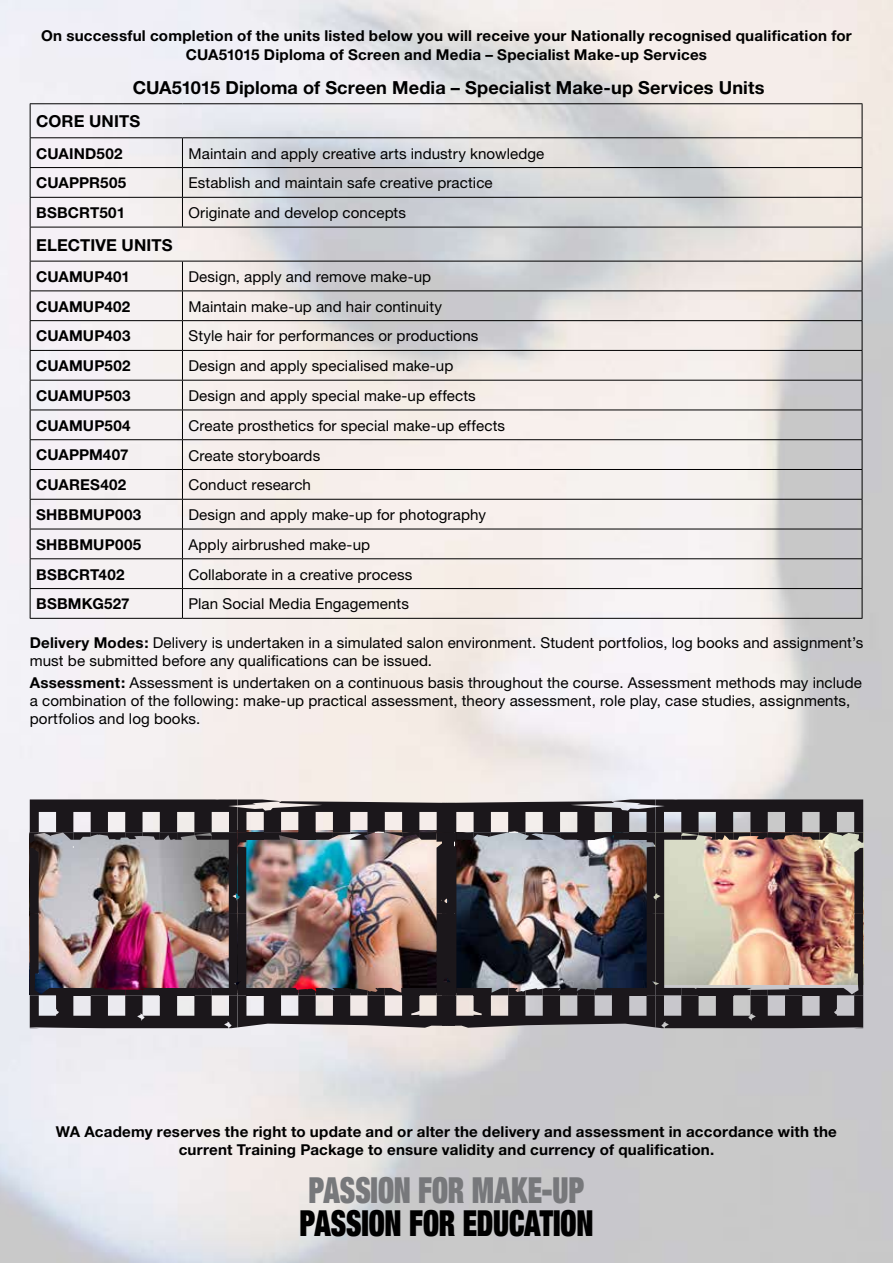
<style>
.page{position:relative;width:893px;height:1263px;background:#fff}
.page>*{position:absolute;margin:0;border:0;box-sizing:border-box;transform-origin:0 0}
.t1{font:900 expanded 36px "Helvetica Neue";letter-spacing:-.005em;color:#000;scale:.8 1}
.t2{font:900 expanded 36px "Helvetica Neue";letter-spacing:-.005em;color:#77787b;scale:.8 1}
.t3{font:700 18px "Helvetica Neue";letter-spacing:.005em;color:#000}
.t4{font:700 16.5px "Helvetica Neue";letter-spacing:.005em;color:#000}
.t5{font:15px/18px "Helvetica Neue";letter-spacing:.005em;color:#000}
.t6{font:700 15px/18px "Helvetica Neue";letter-spacing:.015em;color:#000;text-align:center}
.s1{font-weight:700}
</style>
<div class="page">
<img style="left:0;top:0;width:893px;height:1263px">
<hr style="left:30px;top:103px;width:152px;height:1px;background:#000">
<hr style="left:30px;top:104px;width:1px;height:33px;background:#000">
<hr style="left:182px;top:103px;width:680px;height:1px;background:#000">
<hr style="left:862px;top:104px;width:1px;height:33px;background:#000">
<hr style="left:30px;top:137px;width:152px;height:1px;background:#000">
<hr style="left:182px;top:137px;width:680px;height:1px;background:#000">
<hr style="left:30px;top:167px;width:152px;height:1px;background:#000">
<hr style="left:182px;top:167px;width:680px;height:1px;background:#000">
<hr style="left:30px;top:197px;width:152px;height:1px;background:#000">
<svg style="left:30px;top:138px;width:1px;height:89px"></svg>
<hr style="left:182px;top:197px;width:680px;height:1px;background:#000">
<svg style="left:182px;top:138px;width:1px;height:89px"></svg>
<svg style="left:862px;top:138px;width:1px;height:89px"></svg>
<hr style="left:30px;top:227px;width:152px;height:1px;background:#000">
<hr style="left:30px;top:227px;width:1px;height:34px;background:#000">
<hr style="left:182px;top:227px;width:680px;height:1px;background:#000">
<hr style="left:862px;top:227px;width:1px;height:34px;background:#000">
<hr style="left:30px;top:261px;width:152px;height:1px;background:#000">
<hr style="left:182px;top:261px;width:680px;height:1px;background:#000">
<hr style="left:30px;top:290px;width:152px;height:1px;background:#000">
<hr style="left:182px;top:290px;width:680px;height:1px;background:#000">
<hr style="left:30px;top:320px;width:152px;height:1px;background:#000">
<hr style="left:182px;top:320px;width:680px;height:1px;background:#000">
<hr style="left:30px;top:350px;width:152px;height:1px;background:#000">
<hr style="left:182px;top:350px;width:680px;height:1px;background:#000">
<hr style="left:30px;top:380px;width:152px;height:1px;background:#000">
<hr style="left:182px;top:380px;width:680px;height:1px;background:#000">
<hr style="left:30px;top:410px;width:152px;height:1px;background:#000">
<hr style="left:182px;top:410px;width:680px;height:1px;background:#000">
<hr style="left:30px;top:439px;width:152px;height:1px;background:#000">
<hr style="left:182px;top:439px;width:680px;height:1px;background:#000">
<hr style="left:30px;top:469px;width:152px;height:1px;background:#000">
<hr style="left:182px;top:469px;width:680px;height:1px;background:#000">
<hr style="left:30px;top:499px;width:152px;height:1px;background:#000">
<hr style="left:182px;top:499px;width:680px;height:1px;background:#000">
<hr style="left:30px;top:529px;width:152px;height:1px;background:#000">
<hr style="left:182px;top:529px;width:680px;height:1px;background:#000">
<hr style="left:30px;top:558px;width:152px;height:1px;background:#000">
<hr style="left:182px;top:558px;width:680px;height:1px;background:#000">
<hr style="left:30px;top:588px;width:152px;height:1px;background:#000">
<svg style="left:30px;top:261px;width:1px;height:357px"></svg>
<hr style="left:182px;top:588px;width:680px;height:1px;background:#000">
<svg style="left:182px;top:261px;width:1px;height:357px"></svg>
<svg style="left:862px;top:261px;width:1px;height:357px"></svg>
<hr style="left:30px;top:618px;width:152px;height:1px;background:#000">
<hr style="left:182px;top:618px;width:680px;height:1px;background:#000">
<img style="left:30px;top:799px;width:834px;height:229px">
<p class="t6" style="left:41px;top:27px;width:812px">On successful completion of the units listed below you will receive your Nationally recognised qualification for<br>CUA51015 Diploma of Screen and Media – Specialist Make-up Services</p>
<p class="t3" style="left:133px;top:76px;width:633px">CUA51015 Diploma of Screen Media – Specialist Make-up Services Units</p>
<p class="t4" style="left:36px;top:111px;width:106px">CORE UNITS</p>
<p class="t6" style="left:36px;top:144px;width:88px">CUAIND502</p>
<p class="t5" style="left:188px;top:144px;width:357px">Maintain and apply creative arts industry knowledge</p>
<p class="t6" style="left:36px;top:174px;width:92px">CUAPPR505</p>
<p class="t5" style="left:188px;top:174px;width:306px">Establish and maintain safe creative practice</p>
<p class="t6" style="left:36px;top:203px;width:90px">BSBCRT501</p>
<p class="t5" style="left:188px;top:204px;width:219px">Originate and develop concepts</p>
<p class="t4" style="left:36px;top:234px;width:138px">ELECTIVE UNITS</p>
<p class="t6" style="left:36px;top:267px;width:95px">CUAMUP401</p>
<p class="t5" style="left:188px;top:267px;width:244px">Design, apply and remove make-up</p>
<p class="t6" style="left:36px;top:297px;width:96px">CUAMUP402</p>
<p class="t5" style="left:188px;top:297px;width:255px">Maintain make-up and hair continuity</p>
<p class="t6" style="left:36px;top:327px;width:96px">CUAMUP403</p>
<p class="t5" style="left:188px;top:327px;width:291px">Style hair for performances or productions</p>
<p class="t6" style="left:36px;top:356px;width:96px">CUAMUP502</p>
<p class="t5" style="left:188px;top:357px;width:266px">Design and apply specialised make-up</p>
<p class="t6" style="left:36px;top:386px;width:96px">CUAMUP503</p>
<p class="t5" style="left:188px;top:386px;width:289px">Design and apply special make-up effects</p>
<p class="t6" style="left:36px;top:416px;width:96px">CUAMUP504</p>
<p class="t5" style="left:188px;top:416px;width:318px">Create prosthetics for special make-up effects</p>
<p class="t6" style="left:36px;top:446px;width:94px">CUAPPM407</p>
<p class="t5" style="left:188px;top:446px;width:133px">Create storyboards</p>
<p class="t6" style="left:36px;top:475px;width:92px">CUARES402</p>
<p class="t5" style="left:188px;top:476px;width:124px">Conduct research</p>
<p class="t6" style="left:36px;top:505px;width:107px">SHBBMUP003</p>
<p class="t5" style="left:188px;top:505px;width:299px">Design and apply make-up for photography</p>
<p class="t6" style="left:36px;top:535px;width:107px">SHBBMUP005</p>
<p class="t5" style="left:188px;top:535px;width:183px">Apply airbrushed make-up</p>
<p class="t6" style="left:36px;top:565px;width:90px">BSBCRT402</p>
<p class="t5" style="left:188px;top:565px;width:225px">Collaborate in a creative process</p>
<p class="t6" style="left:36px;top:595px;width:95px">BSBMKG527</p>
<p class="t5" style="left:188px;top:595px;width:222px">Plan Social Media Engagements</p>
<p class="t5" style="left:30px;top:634px;width:835px"><span class="s1">Delivery Modes:</span> Delivery is undertaken in a simulated salon environment. Student portfolios, log books and assignment’s must be submitted before any qualifications can be issued.</p>
<p class="t5" style="left:30px;top:674px;width:834px"><span class="s1">Assessment:</span> Assessment is undertaken on a continuous basis throughout the course. Assessment methods may include a combination of the following: make-up practical assessment, theory assessment, role play, case studies, assignments, portfolios and log books.</p>
<p class="t6" style="left:56px;top:1122px;width:782px">WA Academy reserves the right to update and or alter the delivery and assessment in accordance with the current Training Package to ensure validity and currency of qualification.</p>
<h1 class="t2" style="left:309px;top:1167px;width:346px">PASSION FOR MAKE-UP</h1>
<h1 class="t1" style="left:299px;top:1200px;width:369px">PASSION FOR EDUCATION</h1>
</div>
